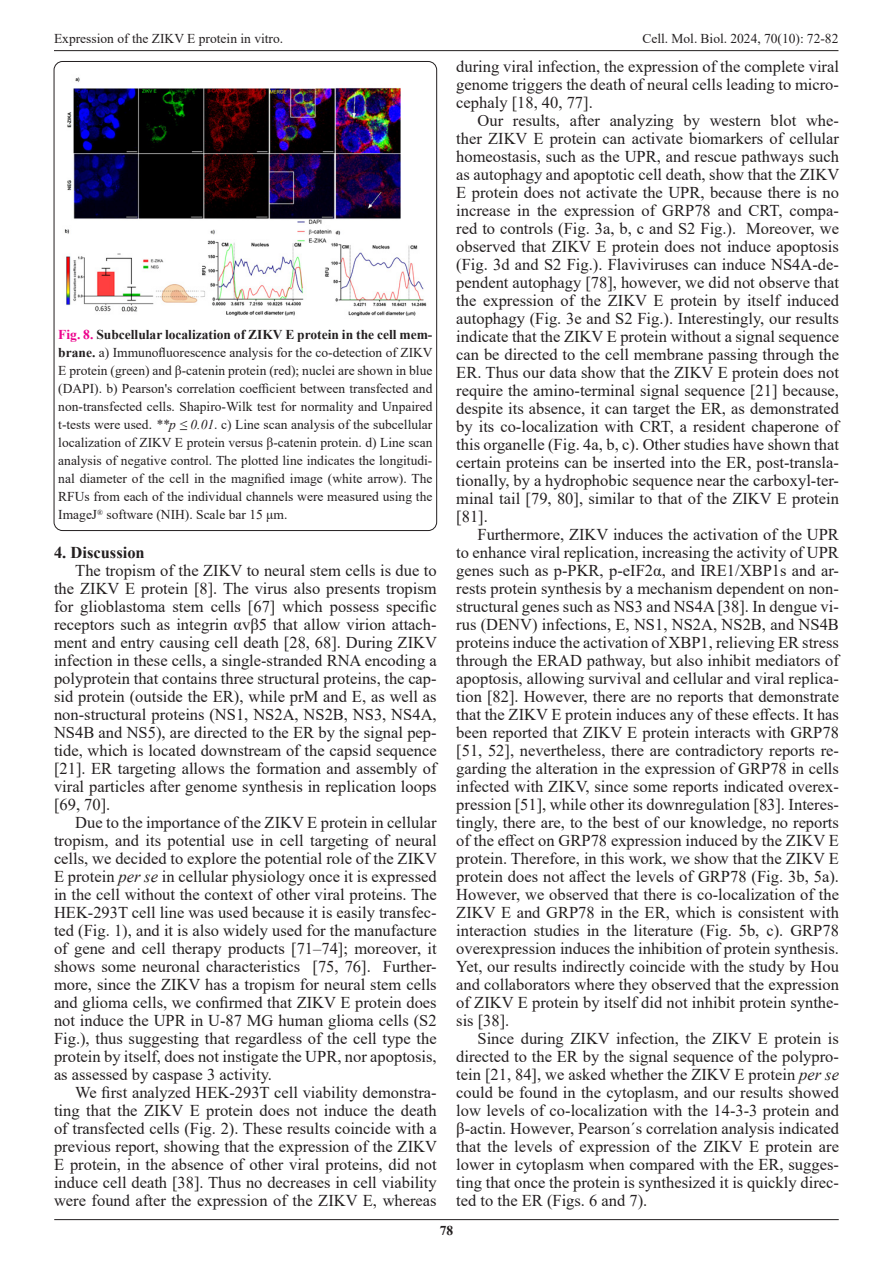
<style>
.page{position:relative;width:893px;height:1263px;background:#fff}
.page>*{position:absolute;margin:0;border:0;box-sizing:border-box;transform-origin:0 0}
.t1{font:16.5px/18px "Times New Roman";color:#231f20;text-align:justify}
.t2{font:700 16.5px "Times New Roman";color:#231f20}
.t3{font:13.5px/18px "Times New Roman";color:#231f20;text-align:justify}
.t4{font:700 13.5px "Times New Roman";color:#231f20}
.s1{font-weight:700;color:#ed028c}
.s2{font-weight:700}
.s3{font-style:italic}
</style>
<div class="page">
<hr style="left:54px;top:50px;width:784px;height:1px;background:#231f20">
<hr style="left:54px;top:1219px;width:785px;height:1px;background:#231f20">
<img style="left:64px;top:77px;width:363px;height:239px">
<p class="t3" style="left:54px;top:29px;width:231px">Expression of the ZIKV E protein in vitro.</p>
<p class="t3" style="left:642px;top:29px;width:198px">Cell. Mol. Biol. 2024, 70(10): 72-82</p>
<p class="t3" style="left:58px;top:325px;width:376px"><span class="s1">Fig. 8.</span> <span class="s2">Subcellular localization of ZIKV E protein in the cell mem&shy;brane.</span> a) Immunofluorescence analysis for the co-detection of ZIKV E protein (green) and β-catenin protein (red); nuclei are shown in blue (DAPI). b) Pearson's correlation coefficient between transfected and non-transfected cells. Shapiro-Wilk test for normality and Unpaired t-tests were used. <span class="s3">**p ≤ 0.01</span>. c) Line scan analysis of the subcellular localization of ZIKV E protein versus β-catenin protein. d) Line scan analysis of negative control. The plotted line indicates the longitudi&shy;nal diameter of the cell in the magnified image (white arrow). The RFUs from each of the individual channels were measured using the ImageJ<sup>®</sup> software (NIH). Scale bar 15 μm.</p>
<p class="t2" style="left:54px;top:541px;width:92px">4. Discussion</p>
<p class="t1" style="left:54px;top:561px;width:384px;text-indent:21px">The tropism of the ZIKV to neural stem cells is due to the ZIKV E protein [8]. The virus also presents tropism for glioblastoma stem cells [67] which possess specific receptors such as integrin αvβ5 that allow virion attach&shy;ment and entry causing cell death [28, 68]. During ZIKV infection in these cells, a single-stranded RNA encoding a polyprotein that contains three structural proteins, the cap&shy;sid protein (outside the ER), while prM and E, as well as non-structural proteins (NS1, NS2A, NS2B, NS3, NS4A, NS4B and NS5), are directed to the ER by the signal pep&shy;tide, which is located downstream of the capsid sequence [21]. ER targeting allows the formation and assembly of viral particles after genome synthesis in replication loops [69, 70].</p>
<p class="t1" style="left:54px;top:813px;width:384px;text-indent:21px">Due to the importance of the ZIKV E protein in cellular tropism, and its potential use in cell targeting of neural cells, we decided to explore the potential role of the ZIKV E protein <span class="s3">per se</span> in cellular physiology once it is expressed in the cell without the context of other viral proteins. The HEK-293T cell line was used because it is easily transfec&shy;ted (Fig. 1), and it is also widely used for the manufacture of gene and cell therapy products [71–74]; moreover, it shows some neuronal characteristics [75, 76]. Further&shy;more, since the ZIKV has a tropism for neural stem cells and glioma cells, we confirmed that ZIKV E protein does not induce the UPR in U-87 MG human glioma cells (S2<br>Fig.), thus suggesting that regardless of the cell type the protein by itself, does not instigate the UPR, nor apoptosis, as assessed by caspase 3 activity.</p>
<p class="t1" style="left:54px;top:1083px;width:384px;text-indent:21px">We first analyzed HEK-293T cell viability demonstra&shy;ting that the ZIKV E protein does not induce the death of transfected cells (Fig. 2). These results coincide with a previous report, showing that the expression of the ZIKV E protein, in the absence of other viral proteins, did not induce cell death [38]. Thus no decreases in cell viability were found after the expression of the ZIKV E, whereas</p>
<p class="t1" style="left:456px;top:57px;width:384px">during viral infection, the expression of the complete viral genome triggers the death of neural cells leading to micro&shy;cephaly [18, 40, 77].</p>
<p class="t1" style="left:456px;top:111px;width:384px;text-indent:21px">Our results, after analyzing by western blot whe&shy;ther ZIKV E protein can activate biomarkers of cellular homeostasis, such as the UPR, and rescue pathways such as autophagy and apoptotic cell death, show that the ZIKV E protein does not activate the UPR, because there is no increase in the expression of GRP78 and CRT, compa&shy;red to controls (Fig. 3a, b, c and S2 Fig.). Moreover, we observed that ZIKV E protein does not induce apoptosis (Fig. 3d and S2 Fig.). Flaviviruses can induce NS4A-de&shy;pendent autophagy [78], however, we did not observe that the expression of the ZIKV E protein by itself induced autophagy (Fig. 3e and S2 Fig.). Interestingly, our results indicate that the ZIKV E protein without a signal sequence can be directed to the cell membrane passing through the ER. Thus our data show that the ZIKV E protein does not require the amino-terminal signal sequence [21] because, despite its absence, it can target the ER, as demonstrated by its co-localization with CRT, a resident chaperone of this organelle (Fig. 4a, b, c). Other studies have shown that certain proteins can be inserted into the ER, post-transla&shy;tionally, by a hydrophobic sequence near the carboxyl-ter&shy;minal tail [79, 80], similar to that of the ZIKV E protein [81].</p>
<p class="t1" style="left:456px;top:525px;width:384px;text-indent:21px">Furthermore, ZIKV induces the activation of the UPR to enhance viral replication, increasing the activity of UPR genes such as p-PKR, p-eIF2α, and IRE1/XBP1s and ar&shy;rests protein synthesis by a mechanism dependent on non&shy;structural genes such as NS3 and NS4A [38]. In dengue vi&shy;rus (DENV) infections, E, NS1, NS2A, NS2B, and NS4B proteins induce the activation of XBP1, relieving ER stress through the ERAD pathway, but also inhibit mediators of apoptosis, allowing survival and cellular and viral replica&shy;tion [82]. However, there are no reports that demonstrate that the ZIKV E protein induces any of these effects. It has been reported that ZIKV E protein interacts with GRP78 [51, 52], nevertheless, there are contradictory reports re&shy;garding the alteration in the expression of GRP78 in cells infected with ZIKV, since some reports indicated overex&shy;pression [51], while other its downregulation [83]. Interes&shy;tingly, there are, to the best of our knowledge, no reports of the effect on GRP78 expression induced by the ZIKV E protein. Therefore, in this work, we show that the ZIKV E protein does not affect the levels of GRP78 (Fig. 3b, 5a).<br>However, we observed that there is co-localization of the ZIKV E and GRP78 in the ER, which is consistent with interaction studies in the literature (Fig. 5b, c). GRP78 overexpression induces the inhibition of protein synthesis.<br>Yet, our results indirectly coincide with the study by Hou and collaborators where they observed that the expression of ZIKV E protein by itself did not inhibit protein synthe&shy;sis [38].</p>
<p class="t1" style="left:456px;top:1029px;width:384px;text-indent:21px">Since during ZIKV infection, the ZIKV E protein is directed to the ER by the signal sequence of the polypro&shy;tein [21, 84], we asked whether the ZIKV E protein <span class="s3">per se </span>could be found in the cytoplasm, and our results showed low levels of co-localization with the 14-3-3 protein and β-actin. However, Pearson´s correlation analysis indicated that the levels of expression of the ZIKV E protein are lower in cytoplasm when compared with the ER, sugges&shy;ting that once the protein is synthesized it is quickly direc&shy;ted to the ER (Figs. 6 and 7).</p>
<p class="t4" style="left:440px;top:1220px;width:15px">78</p>
</div>
